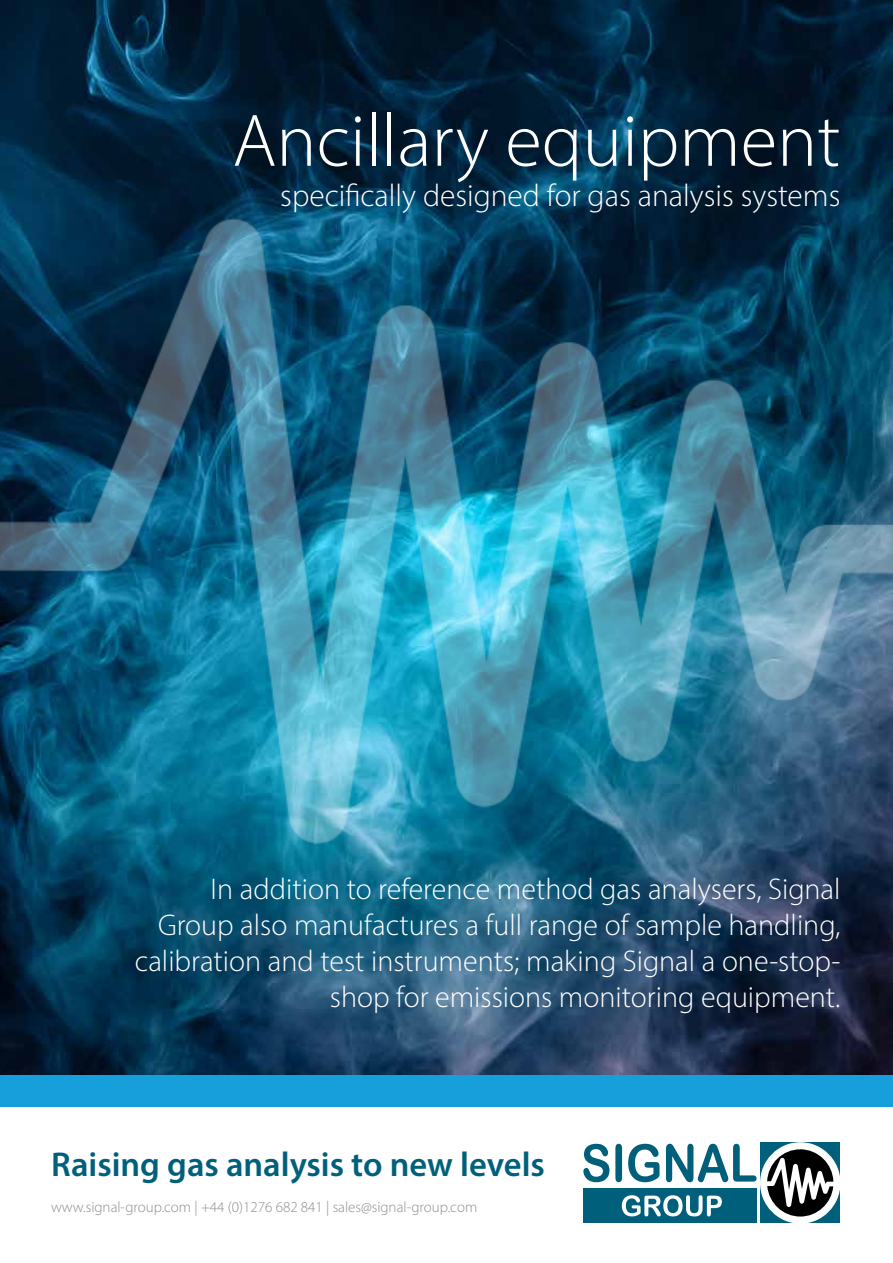
<style>
.page{position:relative;width:893px;height:1263px;background:#fff}
.page>*{position:absolute;margin:0;border:0;box-sizing:border-box;transform-origin:0 0}
.t1{font:300 75px "Myriad Pro";color:#fff}
.t2{font:600 34.5px "Myriad Pro";color:#00607c}
.t3{font:300 31.5px "Myriad Pro";color:#fff}
.t4{font:300 30px/36px "Myriad Pro";color:#fff;text-align:right}
.t5{font:300 15px "Myriad Pro";color:#8f8d90}
</style>
<div class="page">
<img style="left:0;top:0;width:893px;height:1075px">
<div style="left:0;top:1075px;width:893px;height:32px;background:#169fdb"></div>
<div style="left:583px;top:1188px;width:173px;height:35px;background:#00607c"></div>
<div style="left:760px;top:1143px;width:80px;height:80px;background:#00607c"></div>
<div style="left:760px;top:1142px;width:80px;height:82px;background:#fff;border-radius:50%"></div>
<svg style="left:767px;top:1149px;width:66px;height:67px"></svg>
<svg style="left:583px;top:1144px;width:26px;height:38px"></svg>
<svg style="left:615px;top:1144px;width:7px;height:38px"></svg>
<svg style="left:628px;top:1144px;width:31px;height:38px"></svg>
<svg style="left:666px;top:1144px;width:91px;height:38px"></svg>
<svg style="left:622px;top:1195px;width:100px;height:21px"></svg>
<img style="left:0;top:219px;width:893px;height:624px">
<h1 class="t1" style="left:232px;top:96px;width:609px">Ancillary equipment</h1>
<p class="t3" style="left:280px;top:177px;width:562px">specifically designed for gas analysis systems</p>
<p class="t4" style="left:135px;top:871px;width:707px">In addition to reference method gas analysers, Signal Group also manufactures a full range of sample handling, calibration and test instruments; making Signal a one-stop&shy;shop for emissions monitoring equipment.</p>
<p class="t2" style="left:51px;top:1142px;width:495px">Raising gas analysis to new levels</p>
<p class="t5" style="left:51px;top:1198px;width:428px">www.signal-group.com | +44 (0)1276 682 841 | sales@signal-group.com</p>
</div>
